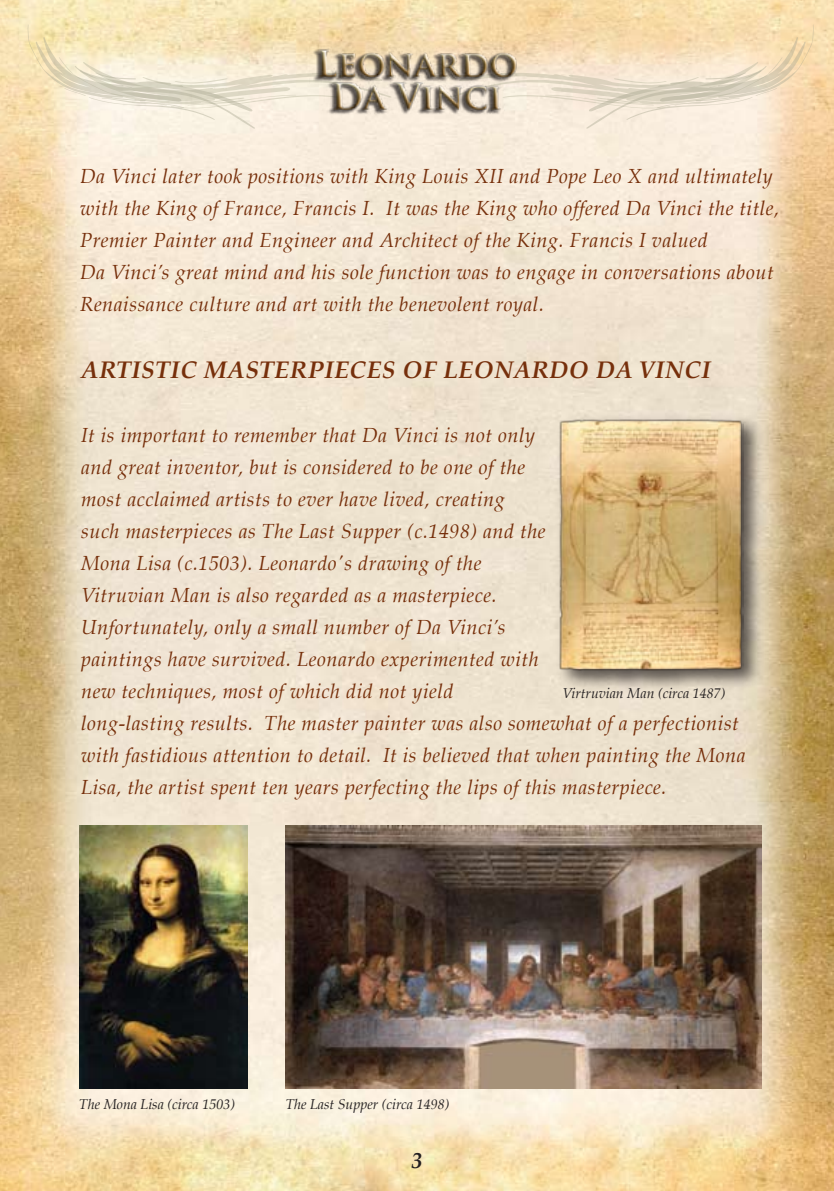
<style>
.page{position:relative;width:834px;height:1191px;background:#fff}
.page>*{position:absolute;margin:0;border:0;box-sizing:border-box;transform-origin:0 0}
.t1{font:italic 700 24px "Palatino";letter-spacing:.025em;color:#762f0b}
.t2{font:italic 700 22px "Palatino";color:#231f20}
.t3{font:italic 20px/32px "Palatino";letter-spacing:.025em;color:#762f0b}
.t4{font:italic 14px "Palatino";color:#231f20}
</style>
<div class="page">
<img style="left:0;top:0;width:833px;height:1191px">
<svg style="left:449px;top:24px;width:364px;height:105px"></svg>
<svg style="left:28px;top:24px;width:363px;height:105px"></svg>
<img style="left:79px;top:825px;width:169px;height:263px">
<img style="left:309px;top:45px;width:214px;height:71px">
<img style="left:285px;top:826px;width:476px;height:262px">
<img style="left:551px;top:409px;width:220px;height:288px">
<img style="left:557px;top:418px;width:186px;height:253px">
<p class="t3" style="left:80px;top:160px;width:700px">Da Vinci later took positions with King Louis XII and Pope Leo X and ultimately with the King of France, Francis I. It was the King who offered Da Vinci the title, Premier Painter and Engineer and Architect of the King. Francis I valued<br>Da Vinci’s great mind and his sole function was to engage in conversations about Renaissance culture and art with the benevolent royal.</p>
<p class="t1" style="left:81px;top:350px;width:631px">ARTISTIC MASTERPIECES OF LEONARDO DA VINCI</p>
<p class="t3" style="left:81px;top:419px;width:666px">It is important to remember that Da Vinci is not only<br>and great inventor, but is considered to be one of the<br>most acclaimed artists to ever have lived, creating<br>such masterpieces as The Last Supper (c.1498) and the<br>Mona Lisa (c.1503). Leonardo's drawing of the<br>Vitruvian Man is also regarded as a masterpiece.<br>Unfortunately, only a small number of Da Vinci’s<br>paintings have survived. Leonardo experimented with<br>new techniques, most of which did not yield<br>long-lasting results. The master painter was also somewhat of a perfectionist with fastidious attention to detail. It is believed that when painting the Mona Lisa, the artist spent ten years perfecting the lips of this masterpiece.</p>
<p class="t4" style="left:562px;top:682px;width:164px">Virtruvian Man (circa 1487)</p>
<p class="t4" style="left:79px;top:1093px;width:157px">The Mona Lisa (circa 1503)</p>
<p class="t4" style="left:285px;top:1093px;width:165px">The Last Supper (circa 1498)</p>
<p class="t2" style="left:411px;top:1143px;width:12px">3</p>
</div>
